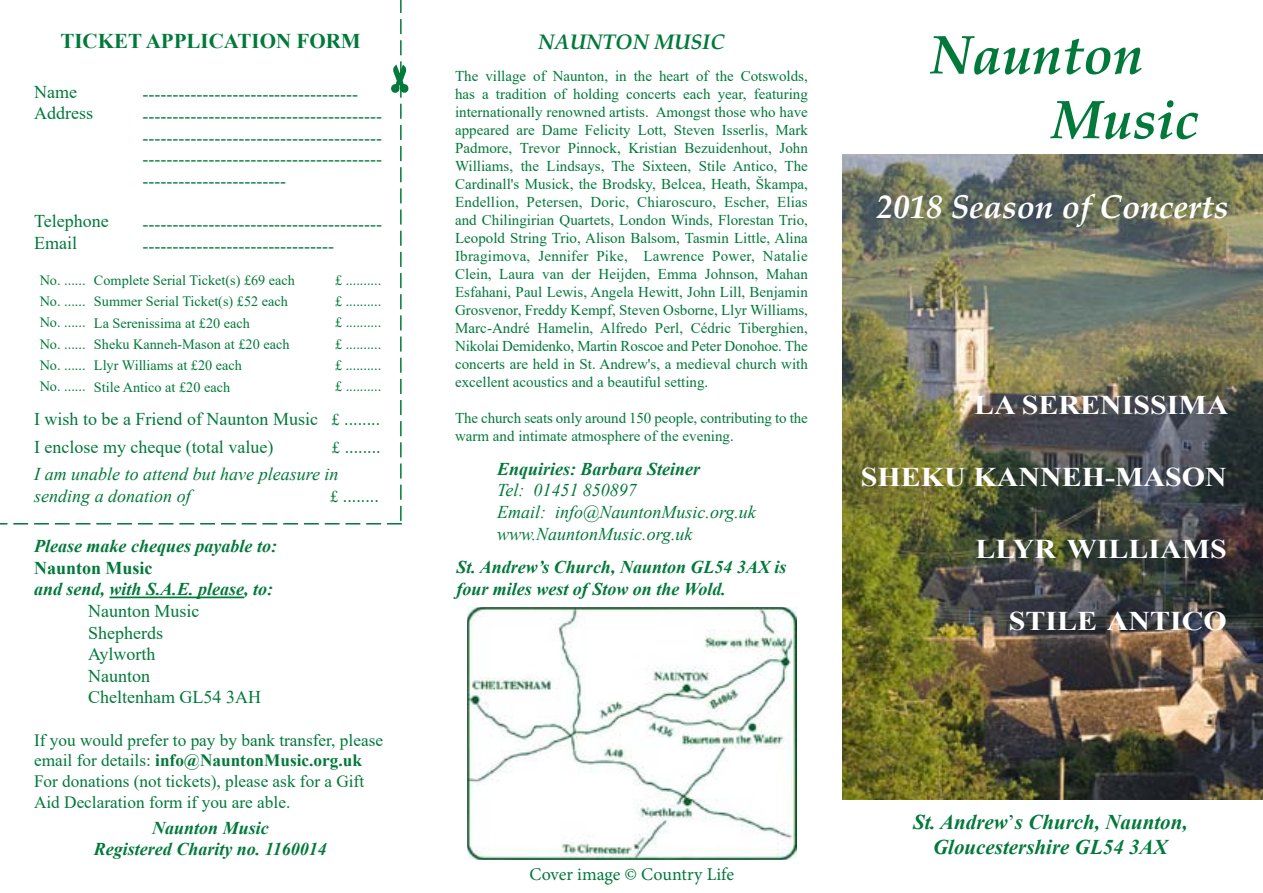
<style>
.page{position:relative;width:1263px;height:893px;background:#fff}
.page>*{position:absolute;margin:0;border:0;box-sizing:border-box;transform-origin:0 0}
.t1{font:italic 700 54px/64.8px "Palatino Linotype";color:#00793a}
.t2{font:italic 700 33px "Palatino Linotype";color:#fff}
.t3{font:700 27px "Times New Roman";color:#fff;scale:1.11 1}
.t4{font:700 24px "Times New Roman";color:#fff}
.t5{font:italic 700 21px/25.2px "Times New Roman";color:#00793a;text-align:center}
.t6{font:700 21px "Times New Roman";color:#00793a}
.t7{font:italic 700 21px "Palatino Linotype";color:#00793a}
.t8{font:18px/21.6px "Times New Roman";color:#00793a}
.t9{font:italic 700 18px/21.6px "Times New Roman";color:#00793a}
.t10{font:italic 18px/21.6px "Times New Roman";color:#00793a}
.t11{font:18px "Minion Pro";color:#00793a}
.t12{font:700 18px "Times New Roman";color:#00793a}
.t13{font:17.25px/20.7px "Times New Roman";color:#00793a}
.t14{font:15px/18px "Times New Roman";color:#00793a;text-align:justify}
.t15{font:14.25px/21.3px "Times New Roman";color:#00793a}
.s1{font-size:16.5px}
.s2{font-weight:700}
.s3{font-weight:400;font-style:normal}
</style>
<div class="page">
<img style="left:467px;top:608px;width:330px;height:251px">
<hr style="left:110px;top:596px;width:134px;height:2px;background:#00793a">
<img style="left:842px;top:154px;width:421px;height:645px">
<svg style="left:0;top:0;width:409px;height:524px"></svg>
<h3 class="t6" style="left:60px;top:26px;width:302px">TICKET APPLICATION FORM</h3>
<p class="t8" style="left:34px;top:80px;width:60px">Name<br>Address</p>
<p class="t8" style="left:34px;top:210px;width:76px">Telephone<br>Email</p>
<p class="t8" style="left:142px;top:83px;width:241px">------------------------------------ ---------------------------------------- ---------------------------------------- ---------------------------------------- ------------------------</p>
<p class="t8" style="left:142px;top:213px;width:241px">---------------------------------------- --------------------------------</p>
<p class="t15" style="left:94px;top:269px;width:203px">Complete Serial Ticket(s) £69 each<br>Summer Serial Ticket(s) £52 each<br>La Serenissima at £20 each<br>Sheku Kanneh-Mason at £20 each<br>Llyr Williams at £20 each<br>Stile Antico at £20 each</p>
<p class="t15" style="left:40px;top:269px;width:47px">No. ......</p>
<p class="t15" style="left:335px;top:269px;width:48px">£ ..........</p>
<p class="t15" style="left:40px;top:290px;width:47px">No. ......</p>
<p class="t15" style="left:335px;top:290px;width:48px">£ ..........</p>
<p class="t15" style="left:40px;top:311px;width:47px">No. ......</p>
<p class="t15" style="left:335px;top:311px;width:48px">£ ..........</p>
<p class="t15" style="left:40px;top:333px;width:47px">No. ......</p>
<p class="t15" style="left:335px;top:333px;width:48px">£ ..........</p>
<p class="t15" style="left:40px;top:354px;width:47px">No. ......</p>
<p class="t15" style="left:335px;top:354px;width:48px">£ ..........</p>
<p class="t15" style="left:40px;top:375px;width:47px">No. ......</p>
<p class="t15" style="left:335px;top:375px;width:48px">£ ..........</p>
<p class="t8" style="left:34px;top:405px;width:348px;line-height:27.9px">I wish to be a Friend of Naunton Music <span class="s1">£</span> ........<br>I enclose my cheque (total value)</p>
<p class="t8" style="left:332px;top:436px;width:50px"><span class="s1">£</span> ........</p>
<p class="t10" style="left:34px;top:463px;width:306px">I am unable to attend but have pleasure in sending a donation of</p>
<p class="t8" style="left:330px;top:485px;width:50px"><span class="s1">£</span> ........</p>
<p class="t9" style="left:34px;top:535px;width:244px">Please make cheques payable to:</p>
<p class="t12" style="left:34px;top:555px;width:120px">Naunton Music</p>
<p class="t9" style="left:34px;top:578px;width:241px">and send, with S.A.E. please, to:</p>
<p class="t8" style="left:88px;top:600px;width:174px">Naunton Music<br>Shepherds<br>Aylworth<br>Naunton<br>Cheltenham GL54 3AH</p>
<p class="t13" style="left:34px;top:729px;width:350px">If you would prefer to pay by bank transfer, please email for details: <span class="s2">info@NauntonMusic.org.uk </span>For donations (not tickets), please ask for a Gift Aid Declaration form if you are able.</p>
<p class="t9" style="left:94px;top:816px;width:235px;text-align:center">Naunton Music<br>Registered Charity no. 1160014</p>
<h3 class="t7" style="left:538px;top:27px;width:188px">NAUNTON MUSIC</h3>
<p class="t14" style="left:455px;top:66px;width:354px">The village of Naunton, in the heart of the Cotswolds, has a tradition of holding concerts each year, featuring internationally renowned artists. Amongst those who have appeared are Dame Felicity Lott, Steven Isserlis, Mark Padmore, Trevor Pinnock, Kristian Bezuidenhout, John Williams, the Lindsays, The Sixteen, Stile Antico, The Cardinall's Musick, the Brodsky, Belcea, Heath, Škampa, Endellion, Petersen, Doric, Chiaroscuro, Escher, Elias and Chilingirian Quartets, London Winds, Florestan Trio, Leopold String Trio, Alison Balsom, Tasmin Little, Alina Ibragimova, Jennifer Pike, Lawrence Power, Natalie Clein, Laura van der Heijden, Emma Johnson, Mahan Esfahani, Paul Lewis, Angela Hewitt, John Lill, Benjamin Grosvenor, Freddy Kempf, Steven Osborne, Llyr Williams, Marc-André Hamelin, Alfredo Perl, Cédric Tiberghien, Nikolai Demidenko, Martin Roscoe and Peter Donohoe. The concerts are held in St. Andrew's, a medieval church with excellent acoustics and a beautiful setting.</p>
<p class="t14" style="left:455px;top:408px;width:354px">The church seats only around 150 people, contributing to the warm and intimate atmosphere of the evening.</p>
<p class="t9" style="left:497px;top:457px;width:205px">Enquiries: Barbara Steiner</p>
<p class="t10" style="left:497px;top:479px;width:260px">Tel: 01451 850897<br>Email: info@NauntonMusic.org.uk www.NauntonMusic.org.uk</p>
<p class="t9" style="left:456px;top:556px;width:332px">St. Andrew’s Church, Naunton GL54 3AX is four miles west of Stow on the Wold.</p>
<h1 class="t1" style="left:1051px;top:20px;width:148px;text-indent:-122px">Naunton<br>Music</h1>
<h2 class="t2" style="left:876px;top:184px;width:353px">2018 Season of Concerts</h2>
<h3 class="t3" style="left:974px;top:386px;width:231px">LA SERENISSIMA</h3>
<h3 class="t4" style="left:920px;top:459px;width:311px">CHIAROSCURO QUARTET</h3>
<h3 class="t3" style="left:861px;top:458px;width:331px">SHEKU KANNEH-MASON</h3>
<h3 class="t3" style="left:975px;top:530px;width:228px">LLYR WILLIAMS</h3>
<h3 class="t4" style="left:1019px;top:545px;width:212px">ANGELA HEWITT</h3>
<h3 class="t4" style="left:914px;top:603px;width:316px">SZYMANOWSKI QUARTET</h3>
<h3 class="t3" style="left:1009px;top:602px;width:198px">STILE ANTICO</h3>
<p class="t11" style="left:529px;top:862px;width:206px">Cover image © Country Life</p>
<h3 class="t5" style="left:913px;top:809px;width:276px">St. Andrew<span class="s3">’</span>s Church, Naunton,<br>Gloucestershire GL54 3AX</h3>
</div>
